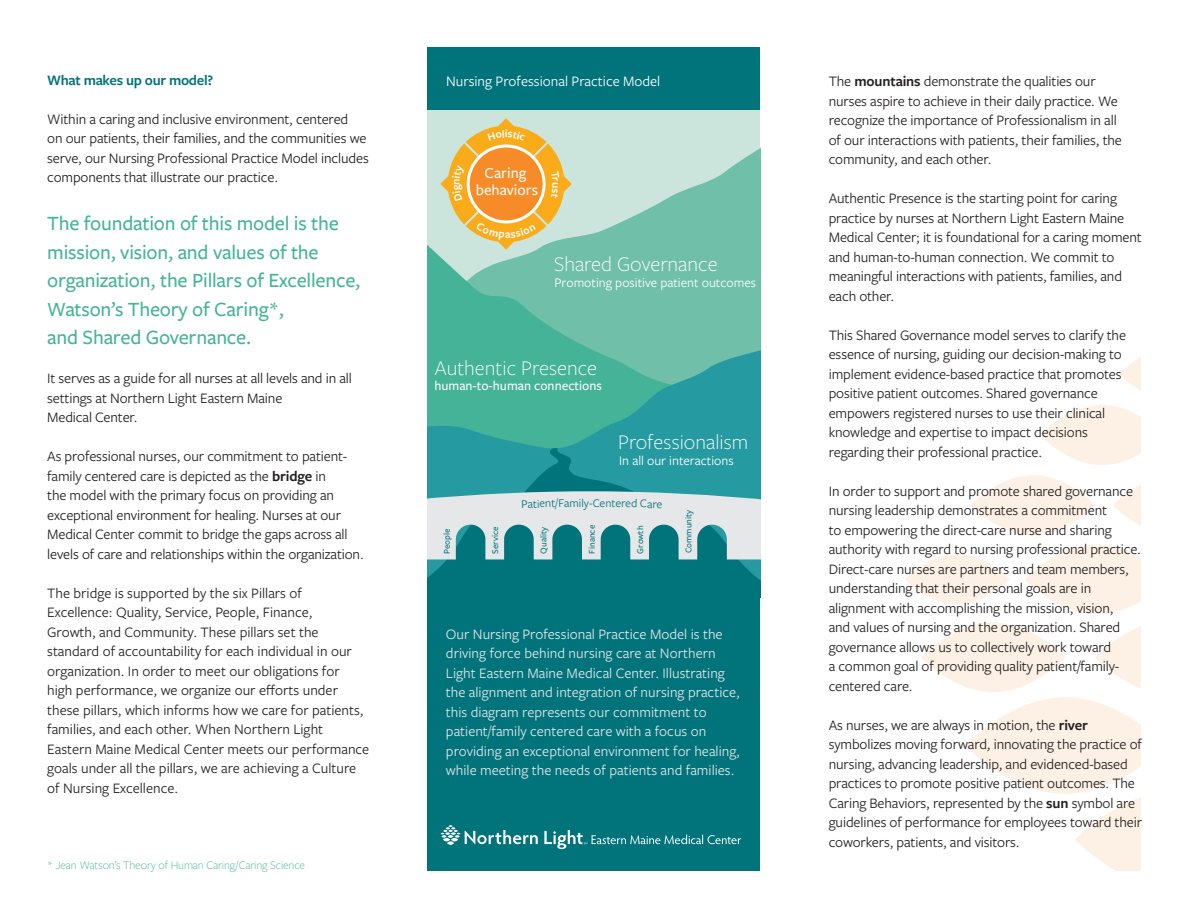
<style>
.page{position:relative;width:1188px;height:918px;background:#fff}
.page>*{position:absolute;margin:0;border:0;box-sizing:border-box;transform-origin:0 0}
.t1{font:300 21.6px "Freight Sans Pro";color:#fff}
._10_13_Body_copy_-_b{font:500 21px/28.5px "Freight Sans Pro";letter-spacing:-.01em;color:#44b397}
.t2{font:500 15.75px/17.1px "Freight Sans Pro";color:#fff;text-align:center}
._10_13_Body_copy_-_b-2{font:15px/19.5px "Freight Sans Pro";letter-spacing:-.01em;color:#231f20}
._10_13_Body_copy_-_b-3{font:15px/19.5px "Freight Sans Pro";color:#e6e7e9}
._10_13_Body_copy_-_b-4{font:15px "Freight Sans Pro";color:#fff}
._10_13_Body_copy_-_b-5{font:600 15px "Freight Sans Pro";letter-spacing:-.02em;color:#00737b}
.t3{font:13.65px "Freight Sans Pro";color:#fff}
.t4{font:500 13.65px "Freight Sans Pro";color:#fff}
.t5{font:12.15px "Freight Sans Pro";color:#00737b}
._10_13_Body_copy_-_b-6{font:300 12px "Freight Sans Pro";letter-spacing:-.01em;color:#44b397}
.t6{font:500 9.15px "Freight Sans Pro";color:#00737b}
.s1{font-weight:600}
</style>
<div class="page">
<div style="left:428px;top:47px;width:332px;height:824px;background:#00737b"></div>
<svg style="left:905px;top:357px;width:236px;height:514px"></svg>
<svg style="left:441px;top:825px;width:300px;height:24px"></svg>
<div style="left:428px;top:111px;width:332px;height:487px;background:#cbe5dc"></div>
<svg style="left:572px;top:148px;width:188px;height:91px"></svg>
<svg style="left:428px;top:239px;width:332px;height:111px;background:#6abda6"></svg>
<svg style="left:428px;top:350px;width:332px;height:98px;background:#3dab9c"></svg>
<svg style="left:428px;top:448px;width:332px;height:150px;background:#55a3a9"></svg>
<svg style="left:440px;top:118px;width:132px;height:132px"></svg>
<p class="_10_13_Body_copy_-_b-5" style="left:47px;top:70px;width:168px">What makes up our model?</p>
<p class="_10_13_Body_copy_-_b-2" style="left:47px;top:108px;width:323px">Within a caring and inclusive environment, centered<br>on our patients, their families, and the communities we serve, our Nursing Professional Practice Model includes components that illustrate our practice.</p>
<p class="_10_13_Body_copy_-_b" style="left:47px;top:208px;width:315px">The foundation of this model is the mission, vision, and values of the organization, the Pillars of Excellence,<br>Watson’s Theory of Caring*,<br>and Shared Governance.</p>
<p class="_10_13_Body_copy_-_b-2" style="left:47px;top:368px;width:306px">It serves as a guide for all nurses at all levels and in all settings at Northern Light Eastern Maine</p>
<p class="_10_13_Body_copy_-_b-2" style="left:47px;top:407px;width:92px">Medical Center.</p>
<p class="_10_13_Body_copy_-_b-2" style="left:47px;top:446px;width:318px">As professional nurses, our commitment to patient&shy;family centered care is depicted as the <span class="s1">bridge</span> in<br>the model with the primary focus on providing an exceptional environment for healing. Nurses at our Medical Center commit to bridge the gaps across all levels of care and relationships within the organization.</p>
<p class="_10_13_Body_copy_-_b-2" style="left:47px;top:582px;width:324px">The bridge is supported by the six Pillars of Excellence: Quality, Service, People, Finance,<br>Growth, and Community. These pillars set the standard of accountability for each individual in our organization. In order to meet our obligations for<br>high performance, we organize our efforts under these pillars, which informs how we care for patients, families, and each other. When Northern Light Eastern Maine Medical Center meets our performance goals under all the pillars, we are achieving a Culture of Nursing Excellence.</p>
<p class="_10_13_Body_copy_-_b-6" style="left:47px;top:857px;width:259px">* Jean Watson’s Theory of Human Caring/Caring Science</p>
<p class="_10_13_Body_copy_-_b-4" style="left:446px;top:71px;width:216px">Nursing Professional Practice Model</p>
<p class="t2" style="left:476px;top:163px;width:64px">Caring behaviors</p>
<p class="t1" style="left:554px;top:250px;width:165px">Shared Governance</p>
<p class="t3" style="left:555px;top:273px;width:203px">Promoting positive patient outcomes</p>
<p class="t1" style="left:434px;top:353px;width:164px">Authentic Presence</p>
<p class="t4" style="left:434px;top:376px;width:169px">human-to-human connections</p>
<p class="t1" style="left:618px;top:427px;width:131px">Professionalism</p>
<p class="t3" style="left:619px;top:451px;width:116px">In all our interactions</p>
<p class="t5" style="left:521px;top:496px;width:25px;rotate:-2deg">Patie</p>
<p class="t5" style="left:545px;top:495px;width:35px;rotate:-1deg">nt/Fam</p>
<p class="t5" style="left:579px;top:495px;width:28px">ily-Ce</p>
<p class="t5" style="left:606px;top:495px;width:33px;rotate:1deg">ntered</p>
<p class="t5" style="left:640px;top:495px;width:24px;rotate:2deg">Care</p>
<p class="t6" style="left:441px;top:554px;width:27px;rotate:-90deg">People</p>
<p class="t6" style="left:489px;top:554px;width:29px;rotate:-90deg">Service</p>
<p class="t6" style="left:537px;top:554px;width:28px;rotate:-90deg">Quality</p>
<p class="t6" style="left:586px;top:554px;width:30px;rotate:-90deg">Finance</p>
<p class="t6" style="left:634px;top:554px;width:30px;rotate:-90deg">Growth</p>
<p class="t6" style="left:682px;top:553px;width:45px;rotate:-90deg">Community</p>
<p class="_10_13_Body_copy_-_b-3" style="left:446px;top:624px;width:295px">Our Nursing Professional Practice Model is the driving force behind nursing care at Northern Light Eastern Maine Medical Center. Illustrating the alignment and integration of nursing practice, this diagram represents our commitment to patient/family centered care with a focus on providing an exceptional environment for healing, while meeting the needs of patients and families.</p>
<p class="_10_13_Body_copy_-_b-2" style="left:829px;top:71px;width:295px">The <span class="s1">mountains</span> demonstrate the qualities our nurses aspire to achieve in their daily practice. We recognize the importance of Professionalism in all of our interactions with patients, their families, the community, and each other.</p>
<p class="_10_13_Body_copy_-_b-2" style="left:829px;top:188px;width:315px">Authentic Presence is the starting point for caring practice by nurses at Northern Light Eastern Maine Medical Center; it is foundational for a caring moment and human-to-human connection. We commit to meaningful interactions with patients, families, and each other.</p>
<p class="_10_13_Body_copy_-_b-2" style="left:829px;top:324px;width:299px">This Shared Governance model serves to clarify the essence of nursing, guiding our decision-making to implement evidence-based practice that promotes positive patient outcomes. Shared governance empowers registered nurses to use their clinical knowledge and expertise to impact decisions regarding their professional practice.</p>
<p class="_10_13_Body_copy_-_b-2" style="left:829px;top:480px;width:314px">In order to support and promote shared governance nursing leadership demonstrates a commitment<br>to empowering the direct-care nurse and sharing authority with regard to nursing professional practice.<br>Direct-care nurses are partners and team members, understanding that their personal goals are in alignment with accomplishing the mission, vision,<br>and values of nursing and the organization. Shared governance allows us to collectively work toward<br>a common goal of providing quality patient/family&shy;centered care.</p>
<p class="_10_13_Body_copy_-_b-2" style="left:829px;top:714px;width:315px">As nurses, we are always in motion, the <span class="s1">river </span>symbolizes moving forward, innovating the practice of nursing, advancing leadership, and evidenced-based practices to promote positive patient outcomes. The Caring Behaviors, represented by the <span class="s1">sun</span> symbol are guidelines of performance for employees toward their coworkers, patients, and visitors.</p>
</div>
